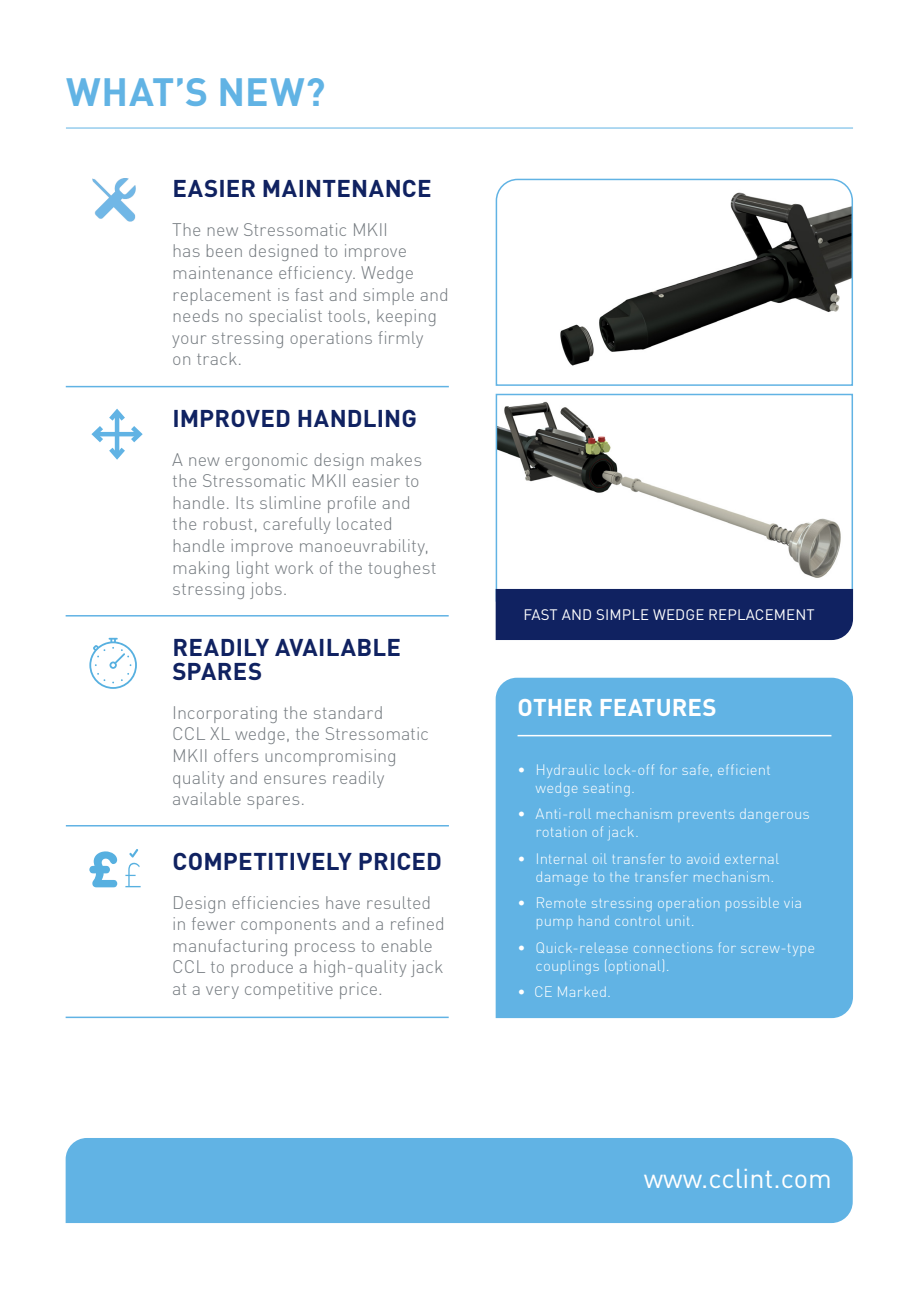
<style>
.page{position:relative;width:919px;height:1289px;background:#fff}
.page>*{position:absolute;margin:0;border:0;box-sizing:border-box;transform-origin:0 0}
.t1{font:700 39px "DINOT";letter-spacing:.02em;color:#61b3e4}
.t2{font:27px "DINOT";color:#fff}
.t3{font:700 24px/24px "DINOT";letter-spacing:.01em;color:#102261}
.t4{font:700 24px "DINOT";color:#fff}
.t5{font:300 18px/21.6px "DINOT";letter-spacing:-.005em;color:#767c81}
.t6{font:300 15px/18px "DINOT";letter-spacing:.005em;color:#fff}
.t7{font:15px "DINOT";letter-spacing:.01em;color:#fff}
</style>
<div class="page">
<div style="left:66px;top:1138px;width:786px;height:84px;background:#61b3e4"></div>
<hr style="left:66px;top:128px;width:787px;height:1px;background:#61b3e4">
<div style="left:495px;top:677px;width:358px;height:341px;background:#61b3e4"></div>
<svg style="left:495px;top:178px;width:358px;height:208px"></svg>
<hr style="left:66px;top:386px;width:383px;height:1px;background:#61b3e4">
<hr style="left:66px;top:615px;width:382px;height:1px;background:#61b3e4">
<hr style="left:66px;top:825px;width:383px;height:1px;background:#61b3e4">
<img style="left:498px;top:401px;width:352px;height:188px">
<div style="left:495px;top:394px;width:358px;height:207px;border:2px solid #61b3e4"></div>
<svg style="left:89px;top:851px;width:28px;height:36px"></svg>
<svg style="left:125px;top:849px;width:16px;height:38px"></svg>
<svg style="left:89px;top:637px;width:48px;height:52px"></svg>
<div style="left:495px;top:589px;width:358px;height:51px;background:#102261"></div>
<img style="left:93px;top:179px;width:42px;height:42px">
<hr style="left:517px;top:735px;width:314px;height:1px;background:#fff">
<hr style="left:66px;top:1016px;width:382px;height:2px;background:#61b3e4">
<svg style="left:91px;top:408px;width:52px;height:52px"></svg>
<h1 class="t1" style="left:66px;top:67px;width:261px">WHAT’S NEW?</h1>
<h3 class="t3" style="left:172px;top:176px;width:260px">EASIER MAINTENANCE</h3>
<p class="t5" style="left:172px;top:218px;width:278px">The new Stressomatic MKII<br>has been designed to improve maintenance efficiency. Wedge replacement is fast and simple and needs no specialist tools, keeping your stressing operations firmly<br>on track.</p>
<h3 class="t3" style="left:172px;top:405px;width:246px">IMPROVED HANDLING</h3>
<p class="t5" style="left:172px;top:448px;width:266px">A new ergonomic design makes the Stressomatic MKII easier to handle. Its slimline profile and the robust, carefully located handle improve manoeuvrability, making light work of the toughest stressing jobs.</p>
<h3 class="t3" style="left:172px;top:634px;width:230px">READILY AVAILABLE<br>SPARES</h3>
<p class="t5" style="left:172px;top:701px;width:258px">Incorporating the standard<br>CCL XL wedge, the Stressomatic<br>MKII offers uncompromising quality and ensures readily available spares.</p>
<h3 class="t3" style="left:172px;top:848px;width:271px">COMPETITIVELY PRICED</h3>
<p class="t5" style="left:172px;top:891px;width:274px">Design efficiencies have resulted in fewer components and a refined manufacturing process to enable<br>CCL to produce a high-quality jack at a very competitive price.</p>
<p class="t7" style="left:523px;top:605px;width:293px">FAST AND SIMPLE WEDGE REPLACEMENT</p>
<h3 class="t4" style="left:517px;top:692px;width:201px">OTHER FEATURES</h3>
<p class="t6" style="left:535px;top:760px;width:237px;text-indent:-18px">• Hydraulic lock-off for safe, efficient wedge seating.</p>
<p class="t6" style="left:535px;top:804px;width:276px;text-indent:-18px">• Anti-roll mechanism prevents dangerous rotation of jack.</p>
<p class="t6" style="left:535px;top:849px;width:245px;text-indent:-18px">• Internal oil transfer to avoid external damage to the transfer mechanism.</p>
<p class="t6" style="left:535px;top:893px;width:268px;text-indent:-18px">• Remote stressing operation possible via pump hand control unit.</p>
<p class="t6" style="left:535px;top:938px;width:281px;text-indent:-18px">• Quick-release connections for screw-type couplings (optional).</p>
<p class="t6" style="left:517px;top:982px;width:95px">• CE Marked.</p>
<h2 class="t2" style="left:643px;top:1161px;width:189px">www.cclint.com</h2>
</div>
